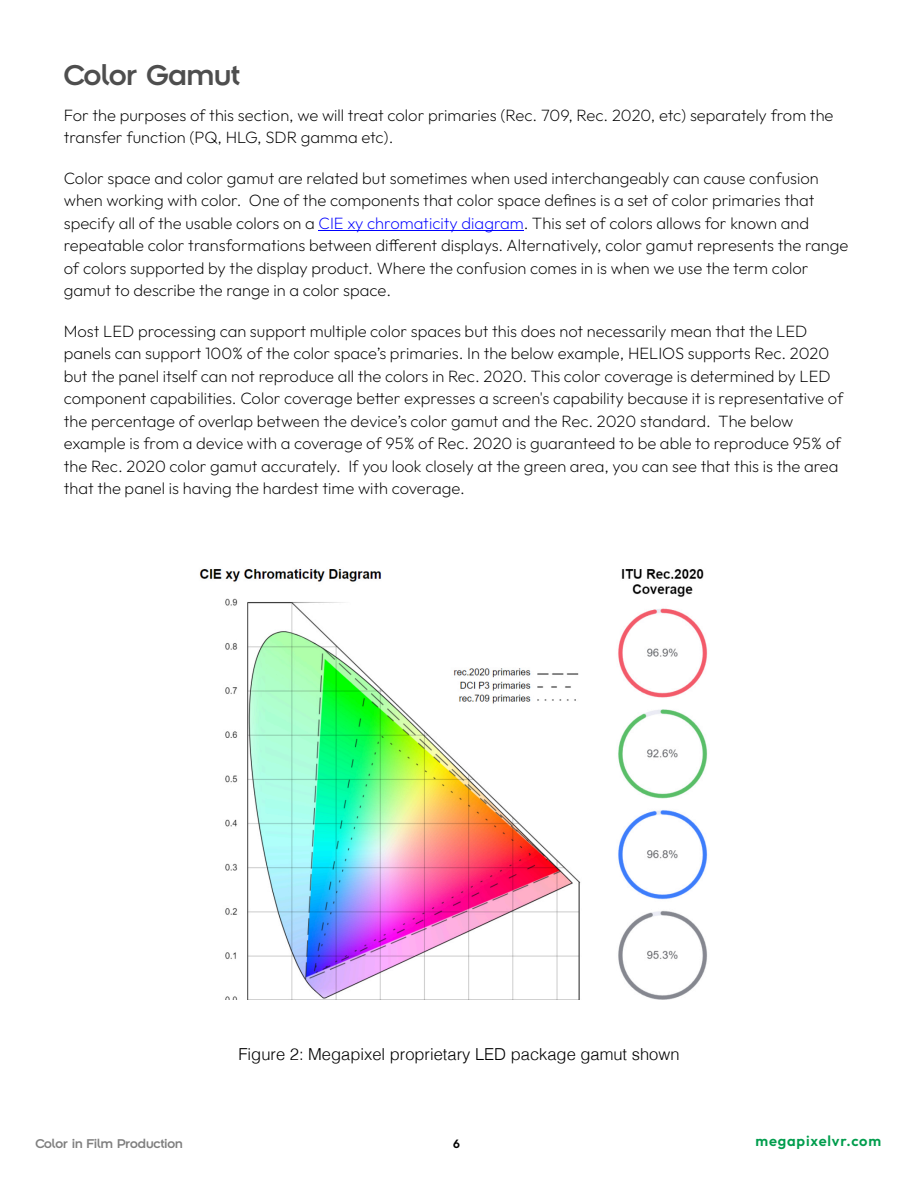
<style>
.page{position:relative;width:918px;height:1188px;background:#fff}
.page>*{position:absolute;margin:0;border:0;box-sizing:border-box;transform-origin:0 0}
.t1{font:500 27px "Bonn BF";color:#4e4e4e}
.t2{font:200 16.5px/22.5px "Outfit";color:#000}
.t3{font:300 16.5px "Helvetica";color:#000}
.t4{font:600 14.7px "Outfit";letter-spacing:.055em;color:#009d4d}
.t5{font:500 12px "Bonn BF";color:#808080}
.t6{font:600 12px "Outfit";color:#000}
.s1{color:#00f}
</style>
<div class="page">
<hr style="left:318px;top:230px;width:206px;height:1px;background:#00f">
<img style="left:199px;top:569px;width:509px;height:430px">
<h1 class="t1" style="left:64px;top:63px;width:178px">Color Gamut</h1>
<p class="t2" style="left:64px;top:103px;width:771px">For the purposes of this section, we will treat color primaries (Rec. 709, Rec. 2020, etc) separately from the transfer function (PQ, HLG, SDR gamma etc).</p>
<p class="t2" style="left:64px;top:166px;width:786px">Color space and color gamut are related but sometimes when used interchangeably can cause confusion when working with color. One of the components that color space defines is a set of color primaries that specify all of the usable colors on a <span class="s1">CIE xy chromaticity diagram</span>. This set of colors allows for known and repeatable color transformations between different displays. Alternatively, color gamut represents the range of colors supported by the display product. Where the confusion comes in is when we use the term color gamut to describe the range in a color space.</p>
<p class="t2" style="left:64px;top:319px;width:781px">Most LED processing can support multiple color spaces but this does not necessarily mean that the LED panels can support 100% of the color space’s primaries. In the below example, HELIOS supports Rec. 2020 but the panel itself can not reproduce all the colors in Rec. 2020. This color coverage is determined by LED component capabilities. Color coverage better expresses a screen's capability because it is representative of the percentage of overlap between the device’s color gamut and the Rec. 2020 standard. The below example is from a device with a coverage of 95% of Rec. 2020 is guaranteed to be able to reproduce 95% of the Rec. 2020 color gamut accurately. If you look closely at the green area, you can see that this is the area that the panel is having the hardest time with coverage.</p>
<p class="t3" style="left:238px;top:1049px;width:443px">Figure 2: Megapixel proprietary LED package gamut shown</p>
<p class="t5" style="left:35px;top:1138px;width:149px">Color in Film Production</p>
<p class="t6" style="left:453px;top:1136px;width:8px">6</p>
<p class="t4" style="left:756px;top:1131px;width:127px">megapixelvr.com</p>
</div>
